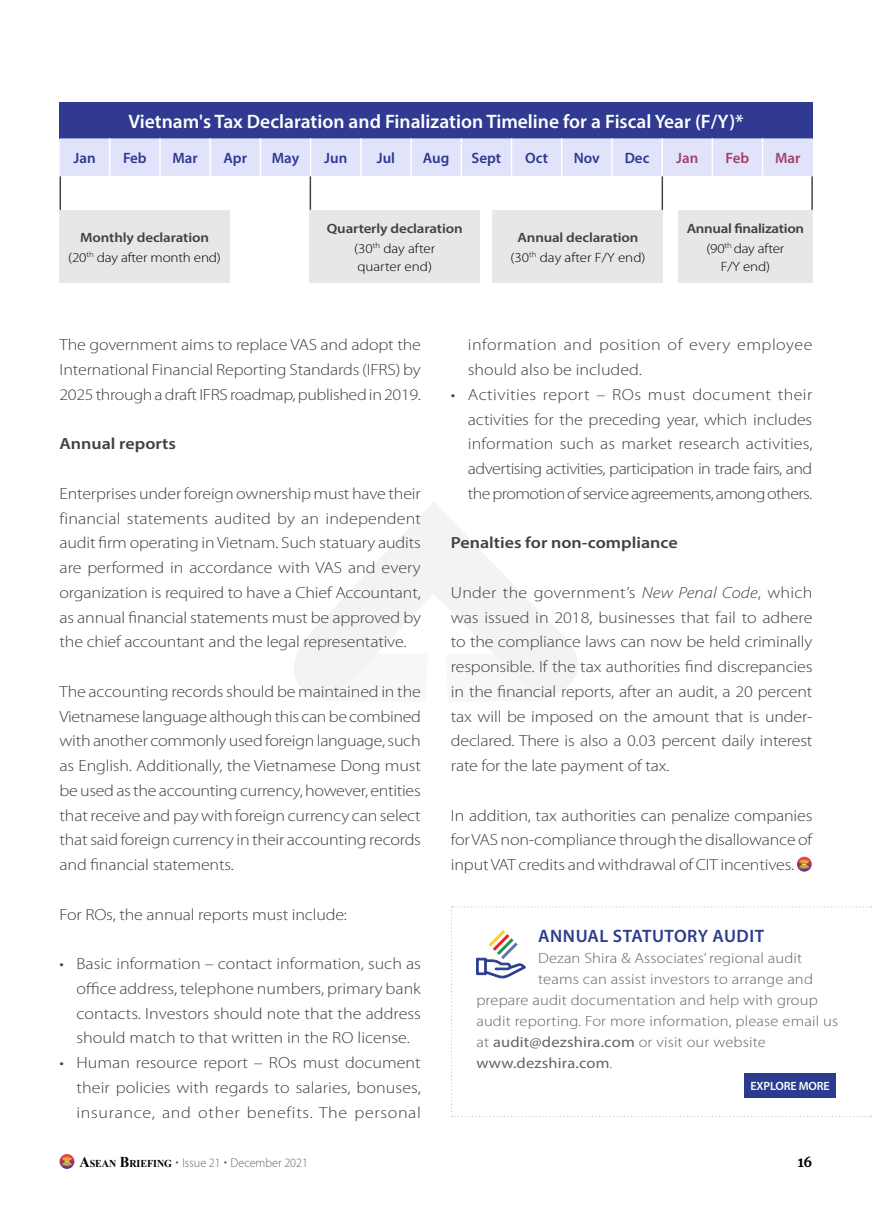
<style>
.page{position:relative;width:872px;height:1212px;background:#fff}
.page>*{position:absolute;margin:0;border:0;box-sizing:border-box;transform-origin:0 0}
.t1{font:600 19.5px "Myriad Pro";color:#fff}
.t2{font:600 18px "Myriad Pro";letter-spacing:.03em;color:#2b3c90}
.t3{font:300 16.2px/24.8px "Myriad Pro";letter-spacing:-.01em;color:#414042;text-align:justify;scale:1.11 1}
.t4{font:300 16.2px/24.8px "Myriad Pro";letter-spacing:.025em;color:#414042;scale:1.11 1}
.t5{font:600 16.2px "Myriad Pro";color:#414042;scale:1.11 1}
.t6{font:600 15px "Myriad Pro";color:#2e388f}
.t7{font:600 15px "Myriad Pro";color:#a34066}
.t8{font:300 14.85px "Myriad Pro";letter-spacing:.01em;color:#636466;scale:1.11 1}
.t9{font:14.85px "Myriad Pro";letter-spacing:.01em;color:#636466;scale:1.11 1}
.t10{font:300 13.5px/19.5px "Myriad Pro";letter-spacing:-.005em;color:#000;text-align:center;scale:1.11 1}
.t11{font:600 13.5px/19.5px "Myriad Pro";letter-spacing:-.015em;color:#414042;text-align:center;scale:1.11 1}
.t12{font:700 13.5px "Merriweather";color:#000}
.t13{font:300 12.75px "Myriad Pro";color:#636466;scale:.95 1}
.t14{font:600 12px "Myriad Pro";letter-spacing:-.01em;color:#fff}
.s1{font-weight:600;color:#414042}
.s2{font-weight:300;color:#000}
.s3{font-style:italic}
.s4{font-weight:400}
.s5{font-weight:300}
.s6{font-family:"Times New Roman";font-weight:700;font-size:15px;color:#000}
.s7{font-family:"Times New Roman";font-weight:700;font-size:10.5px;color:#000}
.s8{font-family:"Berling LT Std";font-weight:700;font-size:15px;color:#2f3590}
.s9{font-style:inherit}
</style>
<div class="page">
<svg style="left:294px;top:502px;width:284px;height:199px;fill:#f6f7f7"></svg>
<svg style="left:60px;top:1154px;width:14px;height:15px"></svg>
<svg style="left:61px;top:1155px;width:12px;height:12px"></svg>
<svg style="left:797px;top:857px;width:14px;height:14px"></svg>
<svg style="left:798px;top:858px;width:12px;height:12px"></svg>
<div style="left:60px;top:102px;width:753px;height:36px;background:#2f3a90"></div>
<div style="left:60px;top:138px;width:753px;height:38px;background:#e0e3fa"></div>
<hr style="left:109px;top:138px;width:1px;height:38px;background:#fff">
<hr style="left:159px;top:138px;width:2px;height:38px;background:#fff">
<hr style="left:209px;top:138px;width:2px;height:38px;background:#fff">
<hr style="left:260px;top:138px;width:1px;height:38px;background:#fff">
<hr style="left:310px;top:138px;width:1px;height:38px;background:#fff">
<hr style="left:360px;top:138px;width:1px;height:38px;background:#fff">
<hr style="left:410px;top:138px;width:2px;height:38px;background:#fff">
<hr style="left:460px;top:138px;width:2px;height:38px;background:#fff">
<hr style="left:511px;top:138px;width:1px;height:38px;background:#fff">
<hr style="left:711px;top:138px;width:2px;height:38px;background:#fff">
<hr style="left:762px;top:138px;width:1px;height:38px;background:#fff">
<hr style="left:561px;top:138px;width:1px;height:38px;background:#fff">
<hr style="left:611px;top:138px;width:1px;height:38px;background:#fff">
<hr style="left:661px;top:138px;width:2px;height:38px;background:#fff">
<hr style="left:60px;top:176px;width:1px;height:34px;background:#414042">
<hr style="left:310px;top:176px;width:1px;height:34px;background:#414042">
<hr style="left:661px;top:176px;width:2px;height:34px;background:#414042">
<hr style="left:811px;top:176px;width:2px;height:34px;background:#414042">
<div style="left:60px;top:210px;width:170px;height:73px;background:#e6e7e8"></div>
<div style="left:310px;top:210px;width:170px;height:73px;background:#e6e7e8"></div>
<div style="left:493px;top:210px;width:170px;height:73px;background:#e6e7e8"></div>
<div style="left:678px;top:210px;width:135px;height:73px;background:#e6e7e8"></div>
<svg style="left:451px;top:906px;width:420px;height:211px"></svg>
<p class="t1" style="left:128px;top:109px;width:617px">Vietnam's Tax Declaration and Finalization Timeline for a Fiscal Year (F/Y)*</p>
<p class="t6" style="left:74px;top:148px;width:24px">Jan</p>
<p class="t6" style="left:123px;top:148px;width:25px">Feb</p>
<p class="t6" style="left:172px;top:148px;width:27px">Mar</p>
<p class="t6" style="left:223px;top:148px;width:25px">Apr</p>
<p class="t6" style="left:272px;top:148px;width:29px">May</p>
<p class="t6" style="left:324px;top:148px;width:24px">Jun</p>
<p class="t6" style="left:377px;top:148px;width:20px">Jul</p>
<p class="t6" style="left:423px;top:148px;width:28px">Aug</p>
<p class="t6" style="left:471px;top:148px;width:31px">Sept</p>
<p class="t6" style="left:525px;top:148px;width:24px">Oct</p>
<p class="t6" style="left:574px;top:148px;width:28px">Nov</p>
<p class="t6" style="left:624px;top:148px;width:26px">Dec</p>
<p class="t7" style="left:676px;top:148px;width:24px">Jan</p>
<p class="t7" style="left:725px;top:148px;width:25px">Feb</p>
<p class="t7" style="left:775px;top:148px;width:27px">Mar</p>
<p class="t10" style="left:68px;top:228px;width:139px"><span class="s1">Monthly declaration </span>(20<sup>th</sup> day after month end)</p>
<p class="t11" style="left:327px;top:218px;width:124px">Quarterly declaration <span class="s2">(30</span><sup>th</sup> <span class="s2">day after</span></p>
<p class="t10" style="left:357px;top:256px;width:69px">quarter end)</p>
<p class="t10" style="left:510px;top:228px;width:123px"><span class="s1">Annual declaration </span>(30<sup>th</sup> day after F/Y end)</p>
<p class="t11" style="left:686px;top:218px;width:107px">Annual finalization <span class="s2">(90</span><sup>th</sup> <span class="s2">day after</span></p>
<p class="t10" style="left:720px;top:256px;width:46px">F/Y end)</p>
<p class="t3" style="left:60px;top:332px;width:327px">The government aims to replace VAS and adopt the International Financial Reporting Standards (IFRS) by 2025 through a draft IFRS roadmap, published in 2019.</p>
<p class="t5" style="left:60px;top:434px;width:106px">Annual reports</p>
<p class="t3" style="left:60px;top:481px;width:327px">Enterprises under foreign ownership must have their financial statements audited by an independent audit firm operating in Vietnam. Such statuary audits are performed in accordance with VAS and every organization is required to have a Chief Accountant, as annual financial statements must be approved by the chief accountant and the legal representative.</p>
<p class="t3" style="left:60px;top:679px;width:327px">The accounting records should be maintained in the Vietnamese language although this can be combined with another commonly used foreign language, such as English. Additionally, the Vietnamese Dong must be used as the accounting currency, however, entities that receive and pay with foreign currency can select that said foreign currency in their accounting records and financial statements.</p>
<p class="t3" style="left:60px;top:902px;width:260px">For ROs, the annual reports must include:</p>
<p class="t3" style="left:77px;top:951px;width:312px;text-indent:-17px">• Basic information – contact information, such as office address, telephone numbers, primary bank contacts. Investors should note that the address should match to that written in the RO license.</p>
<p class="t3" style="left:77px;top:1050px;width:312px;text-indent:-17px">• Human resource report – ROs must document their policies with regards to salaries, bonuses, insurance, and other benefits. The personal</p>
<p class="t4" style="left:468px;top:332px;width:312px">information and position of every employee should also be included.</p>
<p class="t3" style="left:468px;top:382px;width:312px;text-indent:-17px">• Activities report – ROs must document their activities for the preceding year, which includes information such as market research activities, advertising activities, participation in trade fairs, and the promotion of service agreements, among others.</p>
<p class="t5" style="left:451px;top:533px;width:206px">Penalties for non-compliance</p>
<p class="t3" style="left:451px;top:580px;width:327px">Under the government’s <span class="s3">New Penal Code</span>, which was issued in 2018, businesses that fail to adhere to the compliance laws can now be held criminally responsible. If the tax authorities find discrepancies in the financial reports, after an audit, a 20 percent tax will be imposed on the amount that is under&shy;declared. There is also a 0.03 percent daily interest rate for the late payment of tax.</p>
<p class="t3" style="left:451px;top:803px;width:327px">In addition, tax authorities can penalize companies for VAS non-compliance through the disallowance of input VAT credits and withdrawal of CIT incentives.</p>
<p class="t2" style="left:538px;top:925px;width:227px">ANNUAL STATUTORY AUDIT</p>
<p class="t8" style="left:538px;top:949px;width:239px">Dezan Shira &amp; Associates’ regional audit</p>
<p class="t8" style="left:538px;top:970px;width:249px">teams can assist investors to arrange and</p>
<p class="t8" style="left:476px;top:991px;width:309px">prepare audit documentation and help with group</p>
<p class="t8" style="left:476px;top:1012px;width:327px">audit reporting. For more information, please email us</p>
<p class="t8" style="left:476px;top:1033px;width:262px">at <span class="s4">audit@dezshira.com</span> or visit our website</p>
<p class="t9" style="left:476px;top:1054px;width:124px">www.dezshira.com<span class="s5">.</span></p>
<p class="t14" style="left:750px;top:1078px;width:81px">EXPLORE MORE</p>
<p class="t13" style="left:79px;top:1155px;width:242px"><span class="s6">A</span><span class="s7">SEAN</span> <span class="s6">B</span><span class="s7">RIEFING</span> <span class="s8">·</span> Issue 21 <span class="s8">·</span> December <span class="s9">2021</span></p>
<p class="t12" style="left:797px;top:1154px;width:16px">16</p>
</div>
